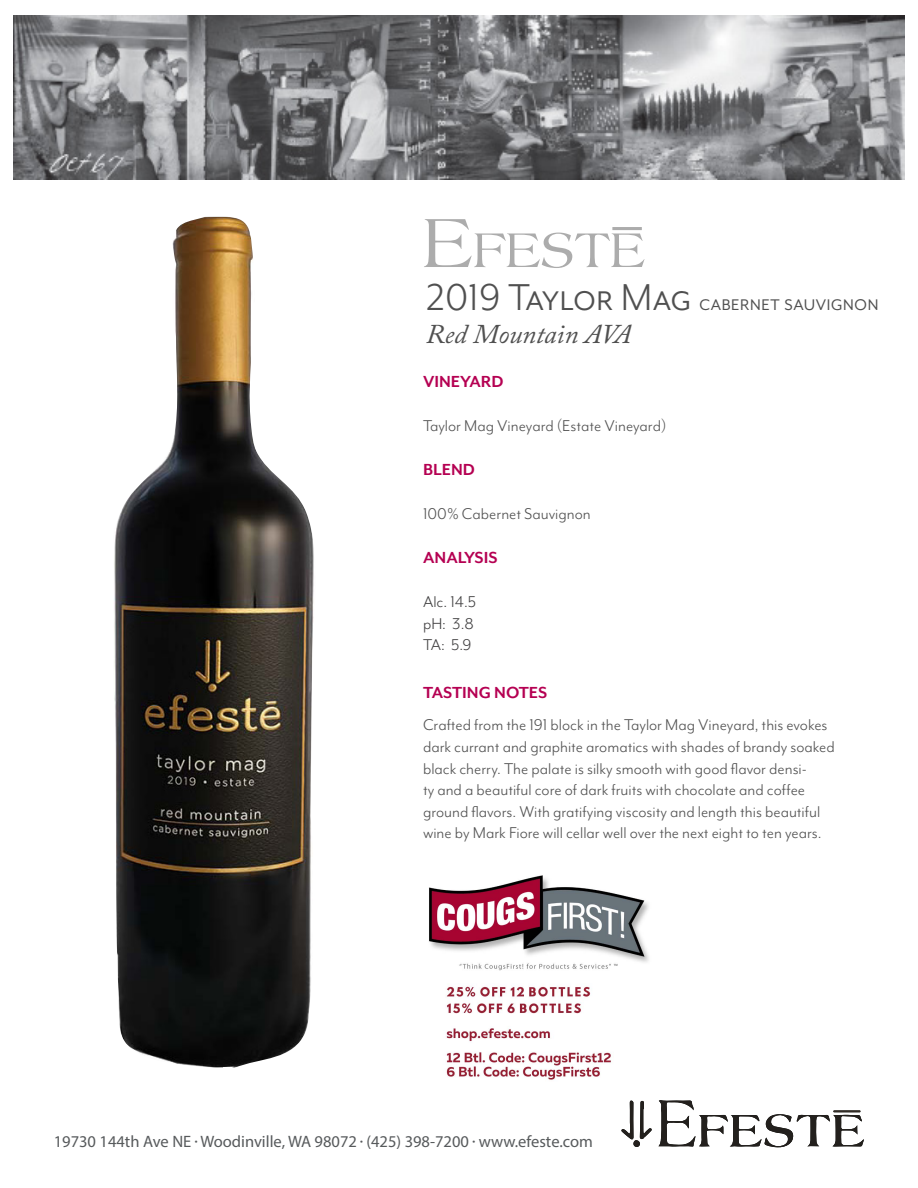
<style>
.page{position:relative;width:918px;height:1188px;background:#fff}
.page>*{position:absolute;margin:0;border:0;box-sizing:border-box;transform-origin:0 0}
.Project_Subhead{font:51.75px "Americana BT";color:#acacac}
.Project_Subhead-2{font:italic 27px "Adobe Caslon Pro";color:#505050}
.Project_Subhead-3{font:24.6px "Mr Eaves Mod OT";color:#505050}
.Left_Sidebar_Header{font:700 18.45px "Mr Eaves Mod OT";color:#b50052}
.Left_Sidebar_Header-2{font:18px/21.6px "Mr Eaves Mod OT";color:#505050}
.Left_Sidebar_Header-3{font:18px "Mr Eaves Mod OT";color:#403f40}
.t1{font:16.5px "Myriad Pro";color:#575a5c}
.s1{font-size:73.8px}
.s2{font-size:43.05px}
.s3{font-weight:700}
</style>
<div class="page">
<img style="left:429px;top:875px;width:220px;height:205px">
<svg style="left:13px;top:16px;width:891px;height:163px;background:#838487"></svg>
<svg style="left:621px;top:1100px;width:243px;height:47px"></svg>
<div style="left:633px;top:1140px;width:7px;height:7px;background:#23201d;border-radius:3px"></div>
<hr style="left:612px;top:227px;width:30px;height:3px;background:#acacac">
<img style="left:114px;top:217px;width:200px;height:851px">
<p class="Project_Subhead" style="left:422px;top:219px;width:223px"><span class="s1">E</span>FESTE</p>
<p class="Project_Subhead-3" style="left:426px;top:289px;width:454px"><span class="s2">2019 Taylor Mag</span> cabernet sauvignon</p>
<p class="Project_Subhead-2" style="left:426px;top:317px;width:206px">Red Mountain AVA</p>
<p class="Left_Sidebar_Header" style="left:423px;top:371px;width:82px">VINEYARD</p>
<p class="Left_Sidebar_Header-2" style="left:423px;top:415px;width:245px">Taylor Mag Vineyard (Estate Vineyard)</p>
<p class="Left_Sidebar_Header" style="left:423px;top:459px;width:53px">BLEND</p>
<p class="Left_Sidebar_Header-2" style="left:423px;top:503px;width:169px">100% Cabernet Sauvignon</p>
<p class="Left_Sidebar_Header" style="left:423px;top:548px;width:76px">ANALYSIS</p>
<p class="Left_Sidebar_Header-3" style="left:423px;top:592px;width:55px">Alc. 14.5</p>
<p class="Left_Sidebar_Header-3" style="left:423px;top:614px;width:52px">pH: 3.8</p>
<p class="Left_Sidebar_Header-3" style="left:423px;top:635px;width:50px">TA: 5.9</p>
<p class="Left_Sidebar_Header" style="left:423px;top:682px;width:126px">TASTING NOTES</p>
<p class="Left_Sidebar_Header-2" style="left:423px;top:714px;width:413px">Crafted from the 191 block in the Taylor Mag Vineyard, this evokes dark currant and graphite aromatics with shades of brandy soaked black cherry. The palate is silky smooth with good flavor densi-<br>ty and a beautiful core of dark fruits with chocolate and coffee ground flavors. With gratifying viscosity and length this beautiful wine by Mark Fiore will cellar well over the next eight to ten years.</p>
<p class="t1" style="left:54px;top:1131px;width:541px">19730 144th Ave NE <span class="s3">.</span> Woodinville, WA 98072 <span class="s3">.</span> (425) 398-7200 <span class="s3">.</span> www.efeste.com</p>
</div>
